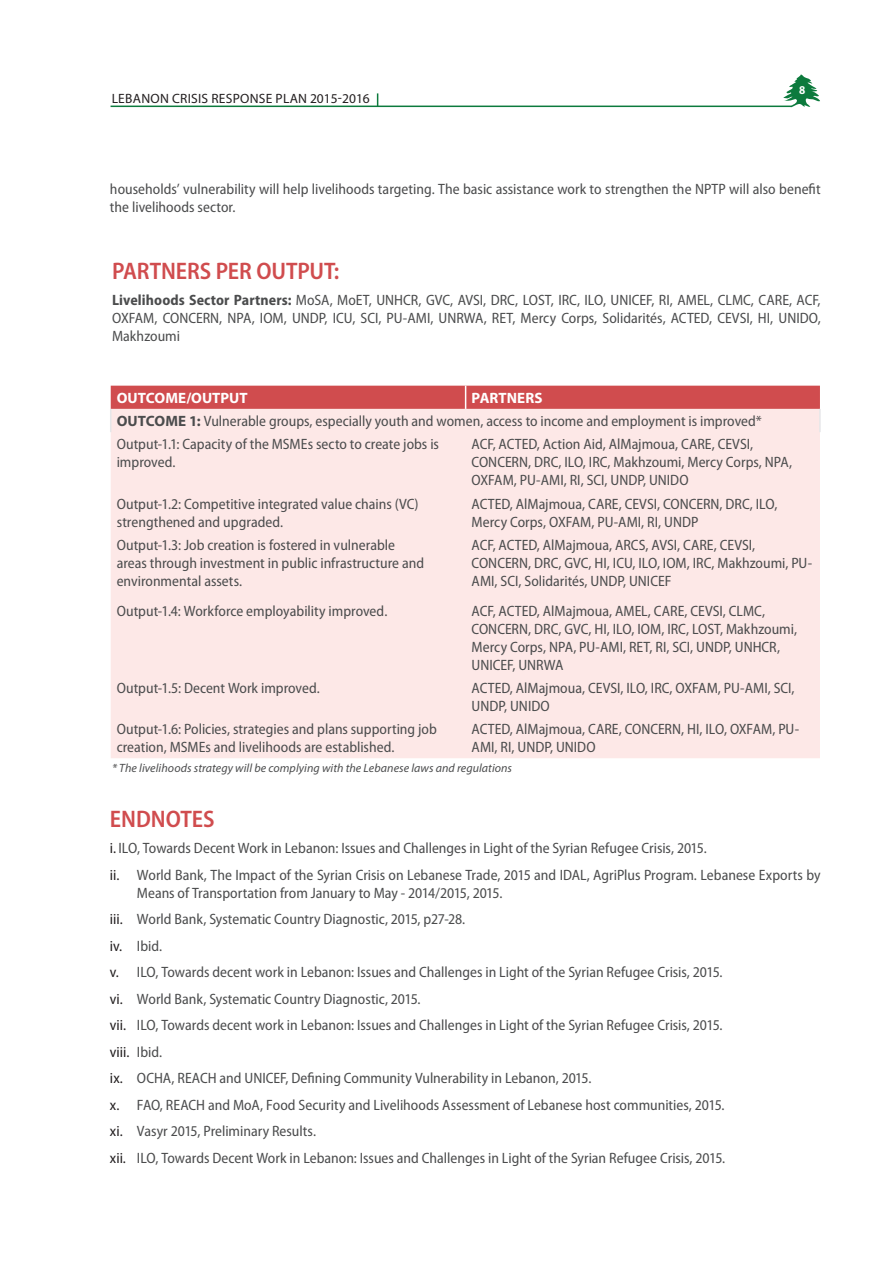
<style>
.page{position:relative;width:893px;height:1263px;background:#fff}
.page>*{position:absolute;margin:0;border:0;box-sizing:border-box;transform-origin:0 0}
.Body_text{font:600 semi-condensed 24px "Myriad Pro";letter-spacing:-.005em;color:#d04c4e}
.Body_text-2{font:semi-condensed 15px/18px "Myriad Pro";color:#4b4c4d}
.outcome{font:semi-condensed 15px/18px "Myriad Pro";color:#4b4c4d}
.endnotes{font:700 15px "Myriad Pro";color:#fff}
.t1{font:semi-condensed 15px "Myriad Pro";color:#231f20}
.t2{font:13.5px "Myriad Pro";letter-spacing:.02em;color:#231f20}
.Body_text-3{font:italic 12px "Myriad Pro";letter-spacing:.005em;color:#4b4c4d}
.t3{font:700 semi-condensed 12px "Myriad Pro";color:#fff}
.s1{font-weight:700}
.s2{font-weight:700;font-stretch:normal}
.s3{color:#231f20}
.s4{color:#4b4c4d}
</style>
<div class="page">
<hr style="left:111px;top:106px;width:681px;height:1px;background:#0c7a3d">
<svg style="left:377px;top:93px;width:1px;height:13px"></svg>
<svg style="left:783px;top:74px;width:37px;height:33px"></svg>
<div style="left:111px;top:432px;width:709px;height:326px;background:#fde8e7"></div>
<hr style="left:819px;top:409px;width:2px;height:23px;background:#e6e7e9">
<svg style="left:110px;top:386px;width:710px;height:46px;background:#e69a9b"></svg>
<p class="t2" style="left:112px;top:90px;width:260px">LEBANON CRISIS RESPONSE PLAN 2015-2016</p>
<p class="t3" style="left:799px;top:83px;width:8px">8</p>
<p class="Body_text-2" style="left:110px;top:180px;width:712px">households’ vulnerability will help livelihoods targeting. The basic assistance work to strengthen the NPTP will also benefit the livelihoods sector.</p>
<p class="Body_text" style="left:112px;top:257px;width:229px">PARTNERS PER OUTPUT:</p>
<p class="outcome" style="left:112px;top:291px;width:710px;text-align:justify"><span class="s1">Livelihoods Sector Partners:</span> MoSA, MoET, UNHCR, GVC, AVSI, DRC, LOST, IRC, ILO, UNICEF, RI, AMEL, CLMC, CARE, ACF, OXFAM, CONCERN, NPA, IOM, UNDP, ICU, SCI, PU-AMI, UNRWA, RET, Mercy Corps, Solidarités, ACTED, CEVSI, HI, UNIDO, Makhzoumi</p>
<p class="endnotes" style="left:117px;top:388px;width:132px">OUTCOME/OUTPUT</p>
<p class="endnotes" style="left:472px;top:388px;width:73px">PARTNERS</p>
<p class="Body_text-2" style="left:117px;top:412px;width:647px"><span class="s2">OUTCOME 1:</span> Vulnerable groups, especially youth and women, access to income and employment is improved*</p>
<p class="Body_text-2" style="left:117px;top:436px;width:324px">Output-1.1: Capacity of the MSMEs secto to create jobs is improved.</p>
<p class="Body_text-2" style="left:472px;top:436px;width:322px">ACF, ACTED, Action Aid, AlMajmoua, CARE, CEVSI,<br>CONCERN, DRC, ILO, IRC, Makhzoumi, Mercy Corps, NPA,<br>OXFAM, PU-AMI, RI, SCI, UNDP, UNIDO</p>
<p class="Body_text-2" style="left:117px;top:495px;width:304px">Output-1.2: Competitive integrated value chains (VC) strengthened and upgraded.</p>
<p class="Body_text-2" style="left:472px;top:495px;width:307px">ACTED, AlMajmoua, CARE, CEVSI, CONCERN, DRC, ILO,<br>Mercy Corps, OXFAM, PU-AMI, RI, UNDP</p>
<p class="Body_text-2" style="left:117px;top:536px;width:309px">Output-1.3: Job creation is fostered in vulnerable areas through investment in public infrastructure and environmental assets.</p>
<p class="Body_text-2" style="left:472px;top:536px;width:342px">ACF, ACTED, AlMajmoua, ARCS, AVSI, CARE, CEVSI,<br>CONCERN, DRC, GVC, HI, ICU, ILO, IOM, IRC, Makhzoumi, PU-<br>AMI, SCI, Solidarités, UNDP, UNICEF</p>
<p class="Body_text-2" style="left:117px;top:602px;width:272px">Output-1.4: Workforce employability improved.</p>
<p class="Body_text-2" style="left:472px;top:602px;width:327px">ACF, ACTED, AlMajmoua, AMEL, CARE, CEVSI, CLMC, CONCERN, DRC, GVC, HI, ILO, IOM, IRC, LOST, Makhzoumi, Mercy Corps, NPA, PU-AMI, RET, RI, SCI, UNDP, UNHCR, UNICEF, UNRWA</p>
<p class="Body_text-2" style="left:117px;top:679px;width:205px">Output-1.5: Decent Work improved.</p>
<p class="Body_text-2" style="left:472px;top:679px;width:324px">ACTED, AlMajmoua, CEVSI, ILO, IRC, OXFAM, PU-AMI, SCI,<br>UNDP, UNIDO</p>
<p class="Body_text-2" style="left:117px;top:720px;width:322px">Output-1.6: Policies, strategies and plans supporting job creation, MSMEs and livelihoods are established.</p>
<p class="Body_text-2" style="left:472px;top:720px;width:329px">ACTED, AlMajmoua, CARE, CONCERN, HI, ILO, OXFAM, PU-<br>AMI, RI, UNDP, UNIDO</p>
<p class="Body_text-3" style="left:112px;top:761px;width:401px">* The livelihoods strategy will be complying with the Lebanese laws and regulations</p>
<p class="Body_text" style="left:110px;top:806px;width:106px">ENDNOTES</p>
<p class="outcome" style="left:110px;top:840px;width:598px"><span class="s3">i.</span> ILO, Towards Decent Work in Lebanon: Issues and Challenges in Light of the Syrian Refugee Crisis, 2015.</p>
<p class="outcome" style="left:137px;top:866px;width:685px;text-indent:-27px"><span class="s3">ii.</span> World Bank, The Impact of the Syrian Crisis on Lebanese Trade, 2015 and IDAL, AgriPlus Program. Lebanese Exports by<br>Means of Transportation from January to May - 2014/2015, 2015.</p>
<p class="outcome" style="left:110px;top:911px;width:357px"><span class="s3">iii.</span> World Bank, Systematic Country Diagnostic, 2015, p27-28.</p>
<p class="outcome" style="left:110px;top:937px;width:54px"><span class="s3">iv.</span> Ibid.</p>
<p class="outcome" style="left:110px;top:964px;width:614px"><span class="s3">v.</span> ILO, Towards decent work in Lebanon: Issues and Challenges in Light of the Syrian Refugee Crisis, 2015.</p>
<p class="outcome" style="left:110px;top:990px;width:312px"><span class="s3">vi.</span> World Bank, Systematic Country Diagnostic, 2015.</p>
<p class="outcome" style="left:110px;top:1017px;width:614px"><span class="s3">vii.</span> ILO, Towards decent work in Lebanon: Issues and Challenges in Light of the Syrian Refugee Crisis, 2015.</p>
<p class="t1" style="left:110px;top:1044px;width:54px">viii. <span class="s4">Ibid.</span></p>
<p class="outcome" style="left:110px;top:1070px;width:483px"><span class="s3">ix.</span> OCHA, REACH and UNICEF, Defining Community Vulnerability in Lebanon, 2015.</p>
<p class="outcome" style="left:110px;top:1096px;width:616px"><span class="s3">x.</span> FAO, REACH and MoA, Food Security and Livelihoods Assessment of Lebanese host communities, 2015.</p>
<p class="outcome" style="left:110px;top:1123px;width:208px"><span class="s3">xi.</span> Vasyr 2015, Preliminary Results.</p>
<p class="outcome" style="left:110px;top:1149px;width:617px"><span class="s3">xii.</span> ILO, Towards Decent Work in Lebanon: Issues and Challenges in Light of the Syrian Refugee Crisis, 2015.</p>
</div>
